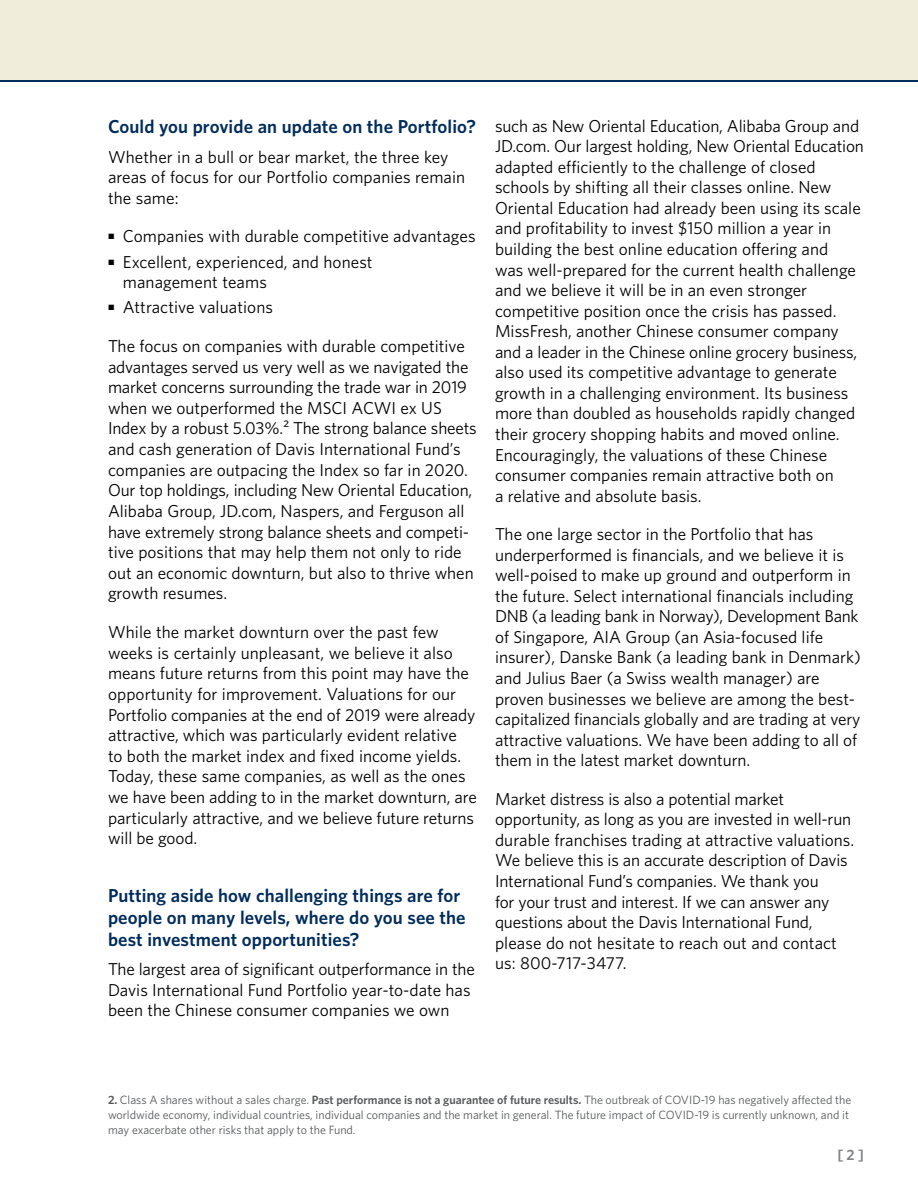
<style>
.page{position:relative;width:918px;height:1188px;background:#fff}
.page>*{position:absolute;margin:0;border:0;box-sizing:border-box;transform-origin:0 0}
.H1_12_5___14_5{font:600 18.75px/21.8px "Whitney";letter-spacing:.005em;color:#002c5b}
.t1{font:17.25px/20.5px "Whitney";color:#000}
.t2{font:600 15px "Whitney";color:#7f8284}
.Footnote_first{font:12px/15px "Whitney";color:#57595b}
.s1{font-weight:600}
</style>
<div class="page">
<div style="left:0;top:0;width:918px;height:80px;background:#f0eedb"></div>
<hr style="left:0;top:80px;width:918px;height:2px;background:#002c5b">
<p class="H1_12_5___14_5" style="left:108px;top:115px;width:370px">Could you provide an update on the Portfolio?</p>
<p class="t1" style="left:108px;top:146px;width:359px">Whether in a bull or bear market, the three key areas of focus for our Portfolio companies remain the same:</p>
<p class="t1" style="left:108px;top:226px;width:369px"><sup>•</sup> Companies with durable competitive advantages</p>
<p class="t1" style="left:123px;top:251px;width:251px;text-indent:-15px"><sup>•</sup> Excellent, experienced, and honest management teams</p>
<p class="t1" style="left:108px;top:297px;width:167px"><sup>•</sup> Attractive valuations</p>
<p class="t1" style="left:108px;top:335px;width:370px">The focus on companies with durable competitive advantages served us very well as we navigated the market concerns surrounding the trade war in 2019 when we outperformed the MSCI ACWI ex US Index by a robust 5.03%.2 The strong balance sheets and cash generation of Davis International Fund’s companies are outpacing the Index so far in 2020.<br>Our top holdings, including New Oriental Education, Alibaba Group, JD.com, Naspers, and Ferguson all have extremely strong balance sheets and competi&shy;tive positions that may help them not only to ride out an economic downturn, but also to thrive when growth resumes.</p>
<p class="t1" style="left:108px;top:621px;width:370px">While the market downturn over the past few weeks is certainly unpleasant, we believe it also means future returns from this point may have the opportunity for improvement. Valuations for our Portfolio companies at the end of 2019 were already attractive, which was particularly evident relative<br>to both the market index and fixed income yields.<br>Today, these same companies, as well as the ones we have been adding to in the market downturn, are particularly attractive, and we believe future returns will be good.</p>
<p class="H1_12_5___14_5" style="left:108px;top:884px;width:359px">Putting aside how challenging things are for people on many levels, where do you see the best investment opportunities?</p>
<p class="t1" style="left:108px;top:958px;width:368px">The largest area of significant outperformance in the<br>Davis International Fund Portfolio year-to-date has been the Chinese consumer companies we own</p>
<p class="t1" style="left:495px;top:115px;width:370px">such as New Oriental Education, Alibaba Group and JD.com. Our largest holding, New Oriental Education adapted efficiently to the challenge of closed schools by shifting all their classes online. New Oriental Education had already been using its scale and profitability to invest $150 million a year in building the best online education offering and<br>was well-prepared for the current health challenge and we believe it will be in an even stronger competitive position once the crisis has passed.<br>MissFresh, another Chinese consumer company and a leader in the Chinese online grocery business, also used its competitive advantage to generate growth in a challenging environment. Its business more than doubled as households rapidly changed their grocery shopping habits and moved online.<br>Encouragingly, the valuations of these Chinese consumer companies remain attractive both on<br>a relative and absolute basis.</p>
<p class="t1" style="left:495px;top:523px;width:367px">The one large sector in the Portfolio that has underperformed is financials, and we believe it is well-poised to make up ground and outperform in the future. Select international financials including DNB (a leading bank in Norway), Development Bank of Singapore, AIA Group (an Asia-focused life insurer), Danske Bank (a leading bank in Denmark) and Julius Baer (a Swiss wealth manager) are proven businesses we believe are among the best&shy;capitalized financials globally and are trading at very attractive valuations. We have been adding to all of them in the latest market downturn.</p>
<p class="t1" style="left:495px;top:788px;width:361px">Market distress is also a potential market opportunity, as long as you are invested in well-run durable franchises trading at attractive valuations.<br>We believe this is an accurate description of Davis International Fund’s companies. We thank you<br>for your trust and interest. If we can answer any questions about the Davis International Fund, please do not hesitate to reach out and contact us: 800-717-3477.</p>
<p class="Footnote_first" style="left:108px;top:1092px;width:745px"><span class="s1">2.</span> Class A shares without a sales charge. <span class="s1">Past performance is not a guarantee of future results.</span> The outbreak of COVID-19 has negatively affected the worldwide economy, individual countries, individual companies and the market in general. The future impact of COVID-19 is currently unknown, and it may exacerbate other risks that apply to the Fund.</p>
<p class="t2" style="left:838px;top:1145px;width:28px">[ 2 ]</p>
</div>
